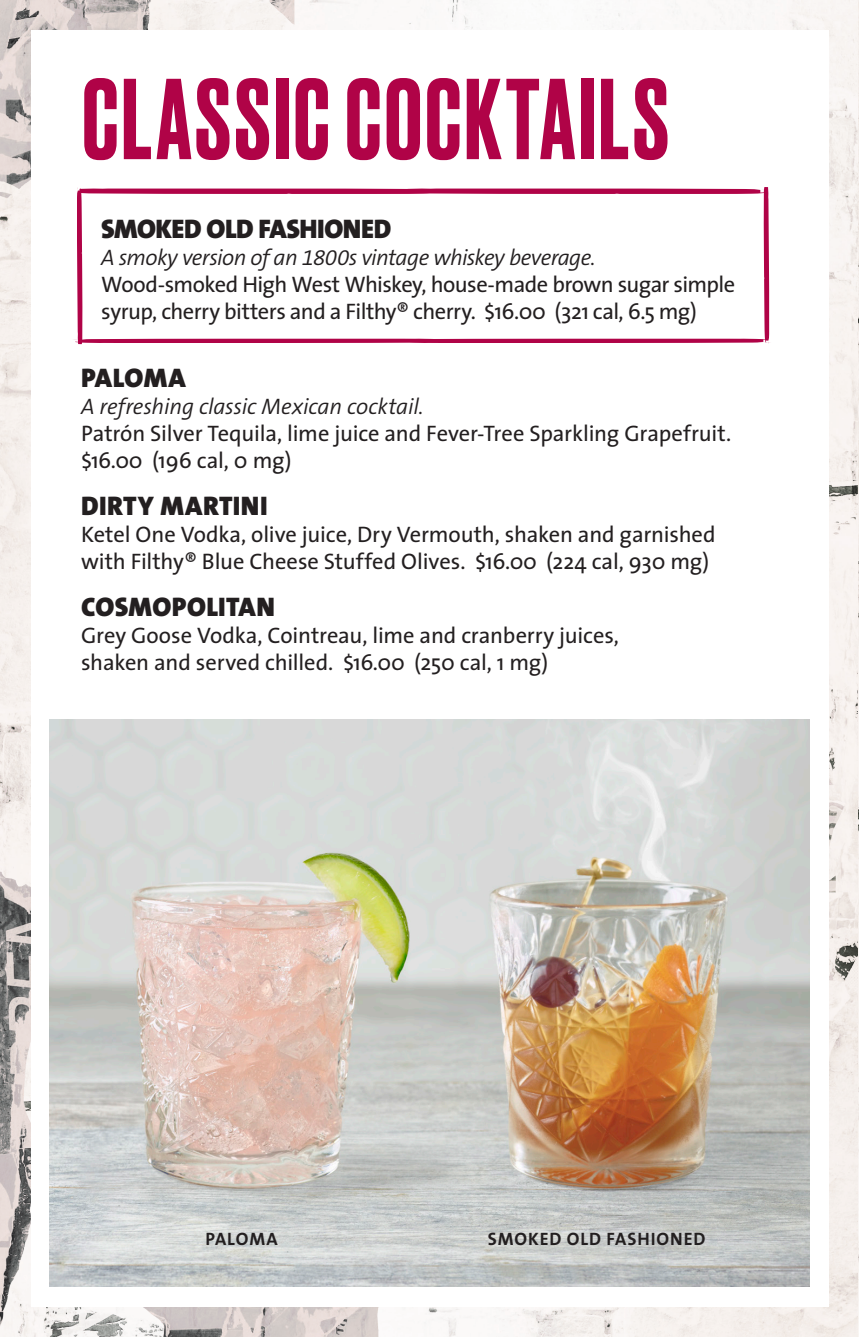
<style>
.page{position:relative;width:859px;height:1337px;background:#fff}
.page>*{position:absolute;margin:0;border:0;box-sizing:border-box;transform-origin:0 0}
.t1{font:500 108px "Druk";letter-spacing:.03em;color:#b00347}
.t2{font:900 27px "The Sans B9";letter-spacing:.005em;color:#231f20}
.t3{font:900 27px "The Sans B9";letter-spacing:-.015em;color:#231f20}
.t4{font:22.5px/27px "The Sans Cafe Plain";letter-spacing:-.015em;color:#231f20}
.t5{font:700 18px "The Sans B7";letter-spacing:.05em;color:#231f20}
.s1{font-family:"The Sans B4";font-weight:300;font-style:italic}
</style>
<div class="page">
<img style="left:0;top:0;width:859px;height:1336px">
<img style="left:0;top:818px;width:645px;height:518px">
<img style="left:0;top:0;width:327px;height:523px">
<div style="left:31px;top:30px;width:797px;height:1276px;background:#fff"></div>
<img style="left:50px;top:719px;width:759px;height:567px">
<svg style="left:73px;top:187px;width:697px;height:157px"></svg>
<p class="t1" style="left:82px;top:45px;width:588px">CLASSIC COCKTAILS</p>
<p class="t3" style="left:101px;top:214px;width:291px">SMOKED OLD FASHIONED</p>
<p class="t4" style="left:101px;top:244px;width:635px"><span class="s1">A smoky version of an 1800s vintage whiskey beverage.<br></span>Wood-smoked High West Whiskey, house-made brown sugar simple syrup, cherry bitters and a Filthy® cherry. $16.00 (321 cal, 6.5 mg)</p>
<p class="t2" style="left:81px;top:363px;width:106px">PALOMA</p>
<p class="t4" style="left:81px;top:392px;width:651px"><span class="s1">A refreshing classic Mexican cocktail.<br></span>Patrón Silver Tequila, lime juice and Fever-Tree Sparkling Grapefruit. $16.00 (196 cal, 0 mg)</p>
<p class="t2" style="left:81px;top:491px;width:188px">DIRTY MARTINI</p>
<p class="t4" style="left:81px;top:520px;width:636px">Ketel One Vodka, olive juice, Dry Vermouth, shaken and garnished with Filthy® Blue Cheese Stuffed Olives. $16.00 (224 cal, 930 mg)</p>
<p class="t2" style="left:81px;top:592px;width:195px">COSMOPOLITAN</p>
<p class="t4" style="left:81px;top:622px;width:539px">Grey Goose Vodka, Cointreau, lime and cranberry juices, shaken and served chilled. $16.00 (250 cal, 1 mg)</p>
<p class="t5" style="left:205px;top:1229px;width:74px">PALOMA</p>
<p class="t5" style="left:488px;top:1229px;width:219px">SMOKED OLD FASHIONED</p>
</div>
